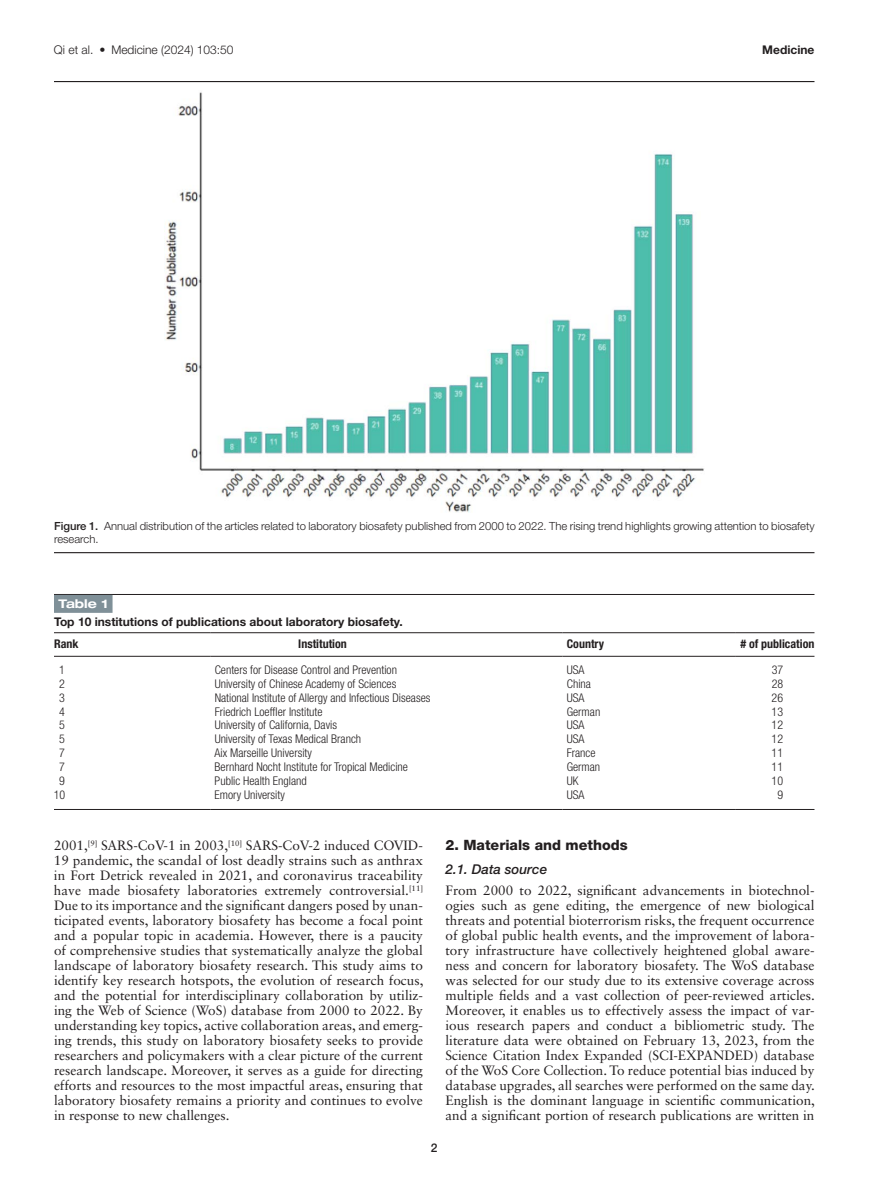
<style>
.page{position:relative;width:891px;height:1188px;background:#fff}
.page>*{position:absolute;margin:0;border:0;box-sizing:border-box;transform-origin:0 0}
.t1{font:800 14.25px "Helvetica Neue LT Std";color:#231f20}
.t2{font:13.5px/15px "Sabon LT Std";color:#231f20;text-align:justify}
.t3{font:italic 500 13.5px "Helvetica Neue LT Std";color:#231f20}
.t4{font:300 condensed 12px "Helvetica Neue LT Std";color:#231f20}
.t5{font:700 12px "Helvetica Neue LT Std";color:#231f20}
.t6{font:700 condensed 12px "Helvetica Neue LT Std";color:#231f20}
.t7{font:300 12px "Helvetica Neue LT Std";color:#231f20}
.t8{font:700 expanded 12px "Helvetica Neue LT Std";color:#fff}
.t9{font:500 12px "Helvetica Neue LT Std";color:#231f20}
.t10{font:300 11.25px/13.5px "Helvetica Neue LT Std";color:#231f20}
.s1{font-weight:500}
</style>
<div class="page">
<img style="left:164px;top:92px;width:540px;height:421px">
<hr style="left:54px;top:81px;width:760px;height:1px;background:#231f20">
<hr style="left:54px;top:552px;width:760px;height:1px;background:#231f20">
<hr style="left:54px;top:594px;width:760px;height:1px;background:#231f20">
<div style="left:54px;top:595px;width:59px;height:18px;background:#7f9098"></div>
<hr style="left:54px;top:632px;width:156px;height:1px;background:#231f20">
<hr style="left:54px;top:656px;width:156px;height:1px;background:#231f20">
<hr style="left:210px;top:632px;width:352px;height:1px;background:#231f20">
<hr style="left:210px;top:656px;width:352px;height:1px;background:#231f20">
<hr style="left:562px;top:632px;width:174px;height:1px;background:#231f20">
<hr style="left:562px;top:656px;width:174px;height:1px;background:#231f20">
<hr style="left:736px;top:632px;width:78px;height:1px;background:#231f20">
<hr style="left:736px;top:656px;width:78px;height:1px;background:#231f20">
<hr style="left:54px;top:809px;width:156px;height:1px;background:#231f20">
<hr style="left:210px;top:809px;width:352px;height:1px;background:#231f20">
<hr style="left:562px;top:809px;width:174px;height:1px;background:#231f20">
<hr style="left:736px;top:809px;width:78px;height:1px;background:#231f20">
<p class="t7" style="left:54px;top:42px;width:181px">Qi et al. • Medicine (2024) 103:50</p>
<p class="t5" style="left:762px;top:42px;width:54px">Medicine</p>
<p class="t10" style="left:54px;top:519px;width:762px"><span class="s1">Figure 1.</span> Annual distribution of the articles related to laboratory biosafety published from 2000 to 2022. The rising trend highlights growing attention to biosafety research.</p>
<p class="t8" style="left:58px;top:597px;width:51px">Table 1</p>
<p class="t5" style="left:54px;top:615px;width:350px">Top 10 institutions of publications about laboratory biosafety.</p>
<p class="t6" style="left:54px;top:637px;width:26px">Rank</p>
<p class="t6" style="left:298px;top:637px;width:50px">Institution</p>
<p class="t6" style="left:567px;top:637px;width:39px">Country</p>
<p class="t6" style="left:740px;top:637px;width:76px"># of publication</p>
<p class="t4" style="left:59px;top:663px;width:7px">1</p>
<p class="t4" style="left:215px;top:663px;width:184px">Centers for Disease Control and Prevention</p>
<p class="t4" style="left:567px;top:663px;width:19px">USA</p>
<p class="t4" style="left:772px;top:663px;width:13px">37</p>
<p class="t4" style="left:59px;top:677px;width:7px">2</p>
<p class="t4" style="left:215px;top:677px;width:183px">University of Chinese Academy of Sciences</p>
<p class="t4" style="left:567px;top:677px;width:26px">China</p>
<p class="t4" style="left:772px;top:677px;width:13px">28</p>
<p class="t4" style="left:59px;top:691px;width:7px">3</p>
<p class="t4" style="left:215px;top:691px;width:217px">National Institute of Allergy and Infectious Diseases</p>
<p class="t4" style="left:567px;top:691px;width:19px">USA</p>
<p class="t4" style="left:772px;top:691px;width:13px">26</p>
<p class="t4" style="left:59px;top:705px;width:7px">4</p>
<p class="t4" style="left:215px;top:705px;width:109px">Friedrich Loeffler Institute</p>
<p class="t4" style="left:567px;top:705px;width:35px">German</p>
<p class="t4" style="left:772px;top:705px;width:13px">13</p>
<p class="t4" style="left:59px;top:718px;width:7px">5</p>
<p class="t4" style="left:215px;top:718px;width:124px">University of California, Davis</p>
<p class="t4" style="left:567px;top:718px;width:19px">USA</p>
<p class="t4" style="left:772px;top:718px;width:13px">12</p>
<p class="t4" style="left:59px;top:732px;width:7px">5</p>
<p class="t4" style="left:215px;top:732px;width:148px">University of Texas Medical Branch</p>
<p class="t4" style="left:567px;top:732px;width:19px">USA</p>
<p class="t4" style="left:772px;top:732px;width:13px">12</p>
<p class="t4" style="left:59px;top:746px;width:7px">7</p>
<p class="t4" style="left:215px;top:746px;width:99px">Aix Marseille University</p>
<p class="t4" style="left:567px;top:746px;width:30px">France</p>
<p class="t4" style="left:772px;top:746px;width:13px">11</p>
<p class="t4" style="left:59px;top:760px;width:7px">7</p>
<p class="t4" style="left:215px;top:760px;width:195px">Bernhard Nocht Institute for Tropical Medicine</p>
<p class="t4" style="left:567px;top:760px;width:35px">German</p>
<p class="t4" style="left:772px;top:760px;width:13px">11</p>
<p class="t4" style="left:59px;top:774px;width:7px">9</p>
<p class="t4" style="left:215px;top:774px;width:94px">Public Health England</p>
<p class="t4" style="left:567px;top:774px;width:13px">UK</p>
<p class="t4" style="left:772px;top:774px;width:13px">10</p>
<p class="t4" style="left:54px;top:787px;width:13px">10</p>
<p class="t4" style="left:215px;top:787px;width:72px">Emory University</p>
<p class="t4" style="left:567px;top:787px;width:19px">USA</p>
<p class="t4" style="left:777px;top:787px;width:7px">9</p>
<p class="t2" style="left:54px;top:838px;width:371px">2001,<sup>[9]</sup> SARS-CoV-1 in 2003,<sup>[10]</sup> SARS-CoV-2 induced COVID-19 pandemic, the scandal of lost deadly strains such as anthrax in Fort Detrick revealed in 2021, and coronavirus traceability have made biosafety laboratories extremely controversial.<sup>[11] </sup>Due to its importance and the significant dangers posed by unan&shy;ticipated events, laboratory biosafety has become a focal point and a popular topic in academia. However, there is a paucity of comprehensive studies that systematically analyze the global landscape of laboratory biosafety research. This study aims to identify key research hotspots, the evolution of research focus, and the potential for interdisciplinary collaboration by utiliz&shy;ing the Web of Science (WoS) database from 2000 to 2022. By understanding key topics, active collaboration areas, and emerg&shy;ing trends, this study on laboratory biosafety seeks to provide researchers and policymakers with a clear picture of the current research landscape. Moreover, it serves as a guide for directing efforts and resources to the most impactful areas, ensuring that laboratory biosafety remains a priority and continues to evolve in response to new challenges.</p>
<p class="t1" style="left:446px;top:836px;width:184px">2. Materials and methods</p>
<p class="t3" style="left:446px;top:861px;width:103px">2.1. Data source</p>
<p class="t2" style="left:446px;top:883px;width:371px">From 2000 to 2022, significant advancements in biotechnol&shy;ogies such as gene editing, the emergence of new biological threats and potential bioterrorism risks, the frequent occurrence of global public health events, and the improvement of labora&shy;tory infrastructure have collectively heightened global aware&shy;ness and concern for laboratory biosafety. The WoS database was selected for our study due to its extensive coverage across multiple fields and a vast collection of peer-reviewed articles.<br>Moreover, it enables us to effectively assess the impact of var&shy;ious research papers and conduct a bibliometric study. The literature data were obtained on February 13, 2023, from the Science Citation Index Expanded (SCI-EXPANDED) database of the WoS Core Collection. To reduce potential bias induced by database upgrades, all searches were performed on the same day.<br>English is the dominant language in scientific communication, and a significant portion of research publications are written in</p>
<p class="t9" style="left:431px;top:1140px;width:8px">2</p>
</div>
